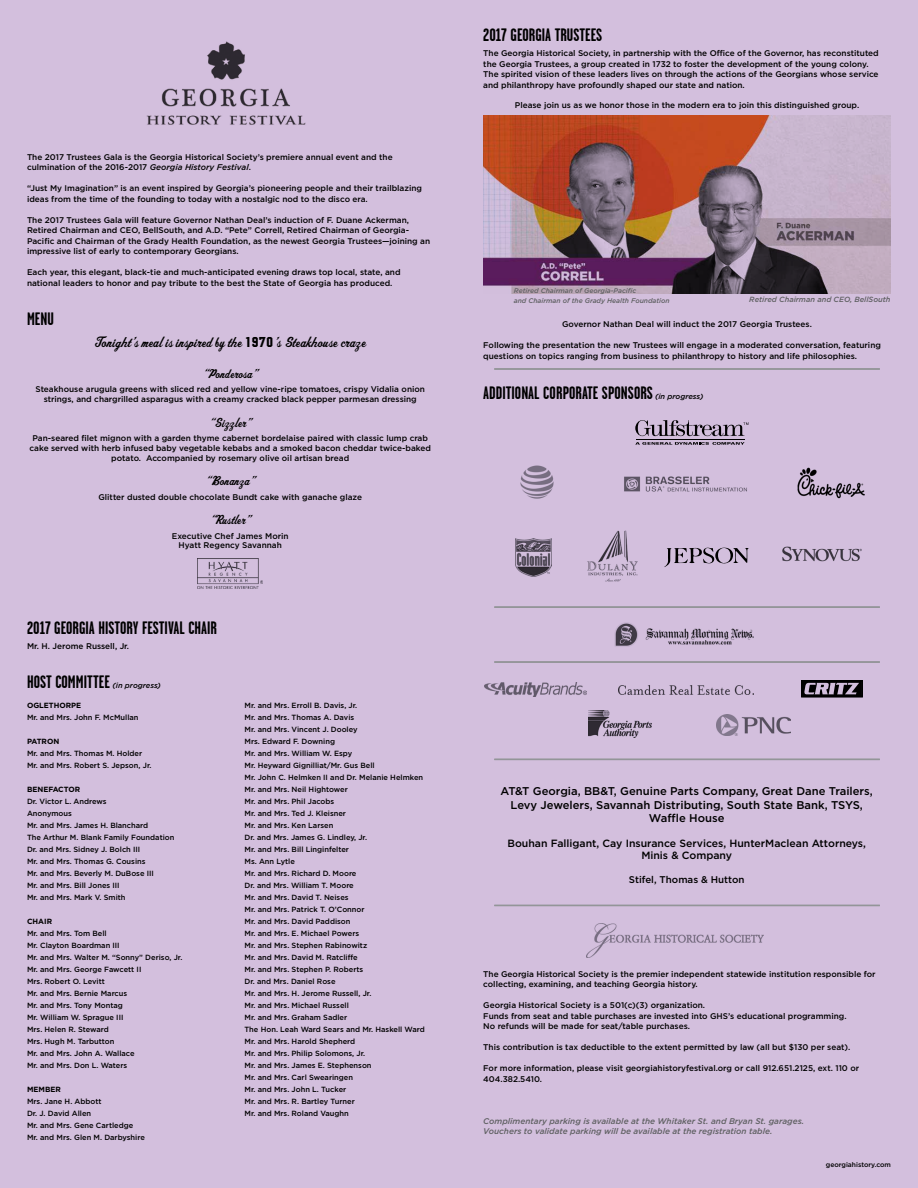
<style>
.page{position:relative;width:918px;height:1188px;background:#d3bfdd}
.page>*{position:absolute;margin:0;border:0;box-sizing:border-box;transform-origin:0 0}
.t1{font:700 18px "Garage Gothic";color:#000}
.t2{font:15px "OPTI Sport Script";color:#000}
.t3{font:13.5px "OPTI Sport Script";color:#000}
.t4{font:500 11.25px/13.5px "Gotham";color:#000;text-align:center}
.t5{font:500 10.5px/12.6px "Gotham";color:#000;text-align:center}
.t6{font:500 9.75px "Gotham";color:#000}
.t7{font:500 8.25px/10.5px "Gotham";color:#000}
.t8{font:italic 500 8.25px/10.5px "Gotham";color:#5f6062}
.t9{font:500 7.5px/12px "Gotham";color:#000}
.t10{font:700 7.5px "Gotham";color:#000}
.t11{font:italic 500 7.5px "Gotham";color:#5f6062}
.t12{font:italic 500 7.5px "Gotham";color:#000}
.t13{font:italic 500 6.75px/10.5px "Gotham";color:#5f6062}
.t14{font:500 6.75px "Gotham";color:#000}
.s1{font-style:italic}
</style>
<div class="page">
<img style="left:483px;top:116px;width:408px;height:178px">
<img style="left:617px;top:465px;width:137px;height:41px">
<svg style="left:664px;top:547px;width:85px;height:20px;background:#a495ac"></svg>
<hr style="left:494px;top:369px;width:386px;height:1px;background:#939598">
<hr style="left:494px;top:607px;width:386px;height:1px;background:#939598">
<hr style="left:494px;top:662px;width:386px;height:1px;background:#939598">
<hr style="left:494px;top:759px;width:386px;height:1px;background:#939598">
<hr style="left:494px;top:760px;width:386px;height:1px;background:#939598">
<img style="left:793px;top:464px;width:72px;height:38px">
<img style="left:504px;top:449px;width:66px;height:66px">
<img style="left:516px;top:538px;width:36px;height:39px">
<img style="left:587px;top:530px;width:52px;height:52px">
<img style="left:775px;top:531px;width:92px;height:49px">
<img style="left:484px;top:682px;width:102px;height:15px">
<img style="left:619px;top:685px;width:134px;height:9px">
<svg style="left:801px;top:680px;width:62px;height:17px"></svg>
<img style="left:588px;top:710px;width:63px;height:27px">
<img style="left:717px;top:714px;width:73px;height:21px">
<img style="left:587px;top:923px;width:176px;height:34px">
<img style="left:126px;top:27px;width:201px;height:119px">
<img style="left:198px;top:559px;width:64px;height:30px">
<hr style="left:494px;top:905px;width:386px;height:1px;background:#939598">
<hr style="left:494px;top:906px;width:386px;height:1px;background:#939598">
<img style="left:610px;top:619px;width:149px;height:30px">
<hr style="left:636px;top:439px;width:109px;height:1px;background:#000">
<svg style="left:635px;top:442px;width:110px;height:3px"></svg>
<svg style="left:635px;top:420px;width:114px;height:16px;background:#9a8ba1"></svg>
<p class="t7" style="left:27px;top:152px;width:367px">The 2017 Trustees Gala is the Georgia Historical Society’s premiere annual event and the culmination of the 2016-2017 <span class="s1">Georgia History Festival</span>.</p>
<p class="t7" style="left:27px;top:183px;width:397px">“Just My Imagination” is an event inspired by Georgia’s pioneering people and their trailblazing ideas from the time of the founding to today with a nostalgic nod to the disco era.</p>
<p class="t7" style="left:27px;top:215px;width:405px">The 2017 Trustees Gala will feature Governor Nathan Deal’s induction of F. Duane Ackerman, Retired Chairman and CEO, BellSouth, and A.D. “Pete” Correll, Retired Chairman of Georgia-Pacific and Chairman of the Grady Health Foundation, as the newest Georgia Trustees—joining an impressive list of early to contemporary Georgians.</p>
<p class="t7" style="left:27px;top:267px;width:375px">Each year, this elegant, black-tie and much-anticipated evening draws top local, state, and national leaders to honor and pay tribute to the best the State of Georgia has produced.</p>
<h1 class="t1" style="left:27px;top:309px;width:28px">MENU</h1>
<h2 class="t2" style="left:95px;top:333px;width:273px">Tonight’s meal is inspired by the 1970’s Steakhouse craze</h2>
<h3 class="t3" style="left:203px;top:365px;width:56px">“Ponderosa”</h3>
<p class="t7" style="left:35px;top:384px;width:391px;line-height:9.9px;text-align:center">Steakhouse arugula greens with sliced red and yellow vine-ripe tomatoes, crispy Vidalia onion strings, and chargrilled asparagus with a creamy cracked black pepper parmesan dressing</p>
<h3 class="t3" style="left:209px;top:414px;width:44px">“Sizzler”</h3>
<p class="t7" style="left:30px;top:433px;width:403px;line-height:9.9px;text-align:center">Pan-seared filet mignon with a garden thyme cabernet bordelaise paired with classic lump crab cake served with herb infused baby vegetable kebabs and a smoked bacon cheddar twice-baked potato. Accompanied by rosemary olive oil artisan bread</p>
<h3 class="t3" style="left:206px;top:472px;width:51px">“Bonanza”</h3>
<p class="t7" style="left:98px;top:491px;width:265px">Glitter dusted double chocolate Bundt cake with ganache glaze</p>
<h3 class="t3" style="left:210px;top:511px;width:42px">“Rustler”</h3>
<p class="t7" style="left:172px;top:531px;width:118px;line-height:9.9px;text-align:center">Executive Chef James Morin<br>Hyatt Regency Savannah</p>
<h1 class="t1" style="left:27px;top:618px;width:191px">2017 GEORGIA HISTORY FESTIVAL CHAIR</h1>
<p class="t7" style="left:27px;top:641px;width:104px">Mr. H. Jerome Russell, Jr.</p>
<h1 class="t1" style="left:27px;top:672px;width:84px">HOST COMMITTEE</h1>
<p class="t12" style="left:113px;top:681px;width:50px">(in progress)</p>
<p class="t10" style="left:27px;top:701px;width:56px">OGLETHORPE</p>
<p class="t9" style="left:27px;top:711px;width:113px">Mr. and Mrs. John F. McMullan</p>
<p class="t10" style="left:27px;top:737px;width:34px">PATRON</p>
<p class="t9" style="left:27px;top:747px;width:126px">Mr. and Mrs. Thomas M. Holder<br>Mr. and Mrs. Robert S. Jepson, Jr.</p>
<p class="t10" style="left:27px;top:785px;width:55px">BENEFACTOR</p>
<p class="t9" style="left:27px;top:795px;width:149px">Dr. Victor L. Andrews<br>Anonymous<br>Mr. and Mrs. James H. Blanchard<br>The Arthur M. Blank Family Foundation<br>Dr. and Mrs. Sidney J. Bolch III<br>Mr. and Mrs. Thomas G. Cousins<br>Mr. and Mrs. Beverly M. DuBose III<br>Mr. and Mrs. Bill Jones III<br>Mr. and Mrs. Mark V. Smith</p>
<p class="t10" style="left:27px;top:917px;width:27px">CHAIR</p>
<p class="t9" style="left:27px;top:927px;width:157px">Mr. and Mrs. Tom Bell<br>Mr. Clayton Boardman III<br>Mr. and Mrs. Walter M. “Sonny” Deriso, Jr.<br>Mr. and Mrs. George Fawcett II<br>Mrs. Robert O. Levitt<br>Mr. and Mrs. Bernie Marcus<br>Mr. and Mrs. Tony Montag<br>Mr. William W. Sprague III<br>Mrs. Helen R. Steward<br>Mrs. Hugh M. Tarbutton<br>Mr. and Mrs. John A. Wallace<br>Mr. and Mrs. Don L. Waters</p>
<p class="t10" style="left:27px;top:1085px;width:35px">MEMBER</p>
<p class="t9" style="left:27px;top:1095px;width:119px">Mrs. Jane H. Abbott<br>Dr. J. David Allen<br>Mr. and Mrs. Gene Cartledge<br>Mr. and Mrs. Glen M. Darbyshire</p>
<p class="t9" style="left:244px;top:700px;width:182px">Mr. and Mrs. Erroll B. Davis, Jr.<br>Mr. and Mrs. Thomas A. Davis<br>Mr. and Mrs. Vincent J. Dooley<br>Mrs. Edward F. Downing<br>Mr. and Mrs. William W. Espy<br>Mr. Heyward Gignilliat/Mr. Gus Bell<br>Mr. John C. Helmken II and Dr. Melanie Helmken<br>Mr. and Mrs. Neil Hightower<br>Mr. and Mrs. Phil Jacobs<br>Mr. and Mrs. Ted J. Kleisner<br>Mr. and Mrs. Ken Larsen<br>Dr. and Mrs. James G. Lindley, Jr.<br>Mr. and Mrs. Bill Linginfelter<br>Ms. Ann Lytle<br>Mr. and Mrs. Richard D. Moore<br>Dr. and Mrs. William T. Moore<br>Mr. and Mrs. David T. Neises<br>Mr. and Mrs. Patrick T. O’Connor<br>Mr. and Mrs. David Paddison<br>Mr. and Mrs. E. Michael Powers<br>Mr. and Mrs. Stephen Rabinowitz<br>Mr. and Mrs. David M. Ratcliffe<br>Mr. and Mrs. Stephen P. Roberts<br>Dr. and Mrs. Daniel Rose<br>Mr. and Mrs. H. Jerome Russell, Jr.<br>Mr. and Mrs. Michael Russell<br>Mr. and Mrs. Graham Sadler<br>The Hon. Leah Ward Sears and Mr. Haskell Ward<br>Mr. and Mrs. Harold Shepherd<br>Mr. and Mrs. Philip Solomons, Jr.<br>Mr. and Mrs. James E. Stephenson<br>Mr. and Mrs. Carl Swearingen<br>Mr. and Mrs. John L. Tucker<br>Mr. and Mrs. R. Bartley Turner<br>Mr. and Mrs. Roland Vaughn</p>
<h1 class="t1" style="left:483px;top:26px;width:121px">2017 GEORGIA TRUSTEES</h1>
<p class="t7" style="left:483px;top:48px;width:397px">The Georgia Historical Society, in partnership with the Office of the Governor, has reconstituted the Georgia Trustees, a group created in 1732 to foster the development of the young colony.<br>The spirited vision of these leaders lives on through the actions of the Georgians whose service and philanthropy have profoundly shaped our state and nation.</p>
<p class="t7" style="left:515px;top:100px;width:346px">Please join us as we honor those in the modern era to join this distinguished group.</p>
<p class="t13" style="left:514px;top:285px;width:157px">Retired Chairman of Georgia-Pacific<br>and Chairman of the Grady Health Foundation</p>
<p class="t11" style="left:749px;top:295px;width:143px">Retired Chairman and CEO, BellSouth</p>
<p class="t7" style="left:562px;top:319px;width:251px">Governor Nathan Deal will induct the 2017 Georgia Trustees.</p>
<p class="t7" style="left:483px;top:340px;width:399px">Following the presentation the new Trustees will engage in a moderated conversation, featuring questions on topics ranging from business to philanthropy to history and life philosophies.</p>
<h1 class="t1" style="left:483px;top:383px;width:171px">ADDITIONAL CORPORATE SPONSORS</h1>
<p class="t12" style="left:655px;top:392px;width:50px">(in progress)</p>
<h3 class="t4" style="left:501px;top:784px;width:374px">AT&amp;T Georgia, BB&amp;T, Genuine Parts Company, Great Dane Trailers,<br>Levy Jewelers, Savannah Distributing, South State Bank, TSYS,<br>Waffle House</h3>
<p class="t5" style="left:507px;top:836px;width:360px">Bouhan Falligant, Cay Insurance Services, HunterMaclean Attorneys,<br>Minis &amp; Company</p>
<p class="t6" style="left:629px;top:874px;width:117px">Stifel, Thomas &amp; Hutton</p>
<p class="t7" style="left:483px;top:968px;width:394px">The Georgia Historical Society is the premier independent statewide institution responsible for collecting, examining, and teaching Georgia history.</p>
<p class="t7" style="left:483px;top:1000px;width:365px">Georgia Historical Society is a 501(c)(3) organization.<br>Funds from seat and table purchases are invested into GHS’s educational programming.<br>No refunds will be made for seat/table purchases.</p>
<p class="t7" style="left:483px;top:1042px;width:369px">This contribution is tax deductible to the extent permitted by law (all but $130 per seat).</p>
<p class="t7" style="left:483px;top:1063px;width:377px">For more information, please visit georgiahistoryfestival.org or call 912.651.2125, ext. 110 or<br>404.382.5410.</p>
<p class="t8" style="left:483px;top:1116px;width:322px">Complimentary parking is available at the Whitaker St. and Bryan St. garages.<br>Vouchers to validate parking will be available at the registration table.</p>
<p class="t14" style="left:826px;top:1161px;width:67px">georgiahistory.com</p>
</div>
